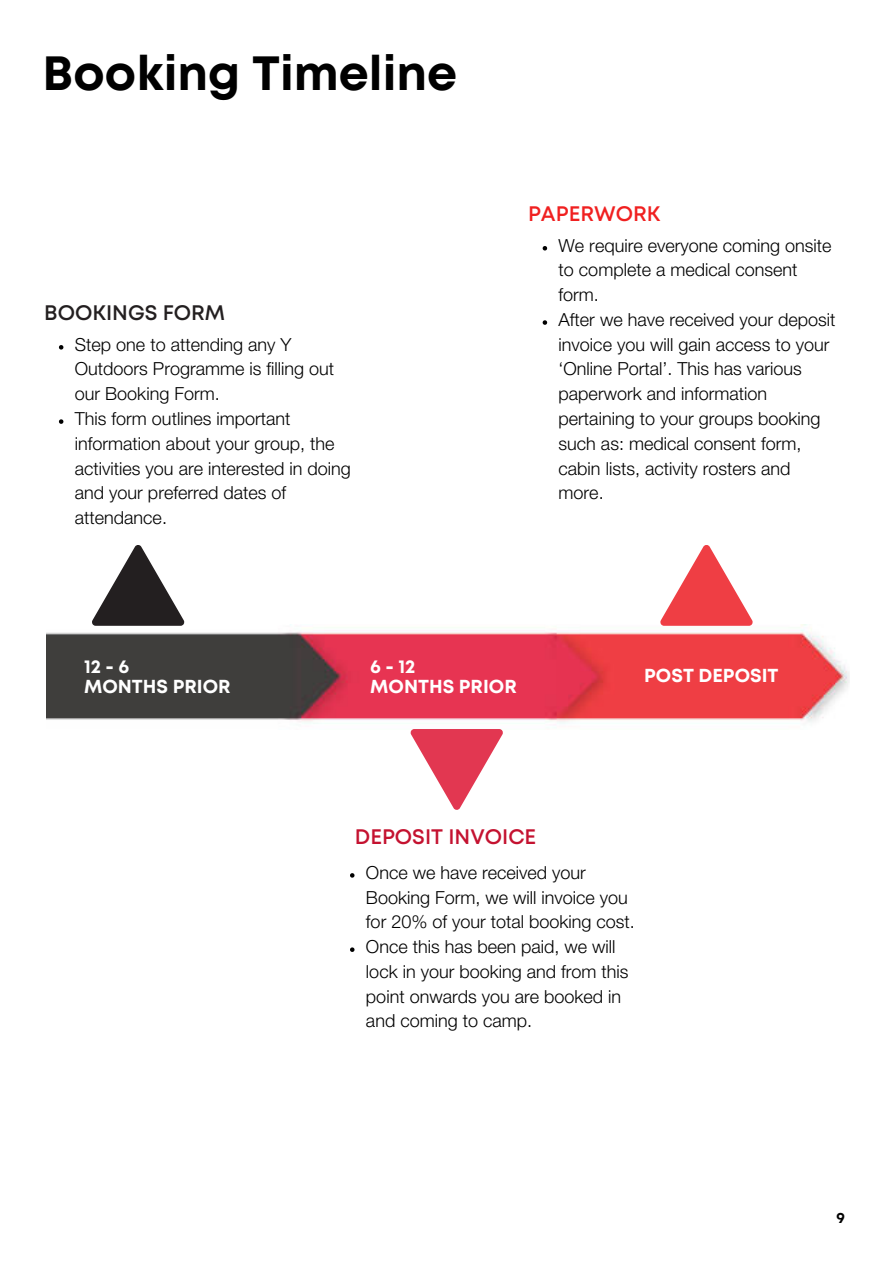
<style>
.page{position:relative;width:894px;height:1264px;background:#fff}
.page>*{position:absolute;margin:0;border:0;box-sizing:border-box;transform-origin:0 0}
.t1{font:700 48px "Mont";color:#000}
.t2{font:600 21px "Mont";color:#c41230}
.t3{font:600 21px "Mont";color:#231f20}
.t4{font:600 21px "Mont";color:#f02020}
.t5{font:700 18.75px/20px "Mont";color:#fff}
.t6{font:300 18px/24.8px "Helvetica Neue LT Pro";color:#000}
.t7{font:700 15px "Mont";color:#000}
</style>
<div class="page">
<img style="left:47px;top:625px;width:802px;height:99px">
<svg style="left:59px;top:345px;width:4px;height:4px"></svg>
<svg style="left:59px;top:419px;width:4px;height:5px"></svg>
<svg style="left:542px;top:246px;width:5px;height:4px"></svg>
<svg style="left:542px;top:320px;width:5px;height:5px"></svg>
<svg style="left:350px;top:873px;width:4px;height:4px"></svg>
<svg style="left:350px;top:947px;width:4px;height:4px"></svg>
<svg style="left:660px;top:545px;width:93px;height:80px"></svg>
<svg style="left:92px;top:545px;width:93px;height:80px"></svg>
<svg style="left:410px;top:729px;width:93px;height:81px"></svg>
<h1 class="t1" style="left:43px;top:55px;width:416px">Booking Timeline</h1>
<p class="t3" style="left:44px;top:305px;width:182px">BOOKINGS FORM</p>
<p class="t6" style="left:75px;top:334px;width:261px">Step one to attending any Y<br>Outdoors Programme is filling out our Booking Form.</p>
<p class="t6" style="left:75px;top:409px;width:277px">This form outlines important information about your group, the activities you are interested in doing and your preferred dates of attendance.</p>
<p class="t4" style="left:528px;top:205px;width:134px">PAPERWORK</p>
<h3 class="t6" style="left:558px;top:235px;width:274px">We require everyone coming onsite to complete a medical consent form.</h3>
<h3 class="t6" style="left:558px;top:310px;width:278px">After we have received your deposit invoice you will gain access to your ‘Online Portal’. This has various paperwork and information pertaining to your groups booking such as: medical consent form, cabin lists, activity rosters and more.</h3>
<p class="t5" style="left:84px;top:658px;width:148px">12-6<br>MONTHS PRIOR</p>
<p class="t5" style="left:370px;top:658px;width:148px">6-12<br>MONTHS PRIOR</p>
<p class="t5" style="left:644px;top:666px;width:136px">POST DEPOSIT</p>
<h2 class="t2" style="left:355px;top:828px;width:183px">DEPOSIT INVOICE</h2>
<h3 class="t6" style="left:366px;top:862px;width:270px">Once we have received your<br>Booking Form, we will invoice you for 20% of your total booking cost.</h3>
<p class="t6" style="left:366px;top:936px;width:264px">Once this has been paid, we will lock in your booking and from this point onwards you are booked in and coming to camp.</p>
<h2 class="t7" style="left:836px;top:1212px;width:10px">9</h2>
</div>
